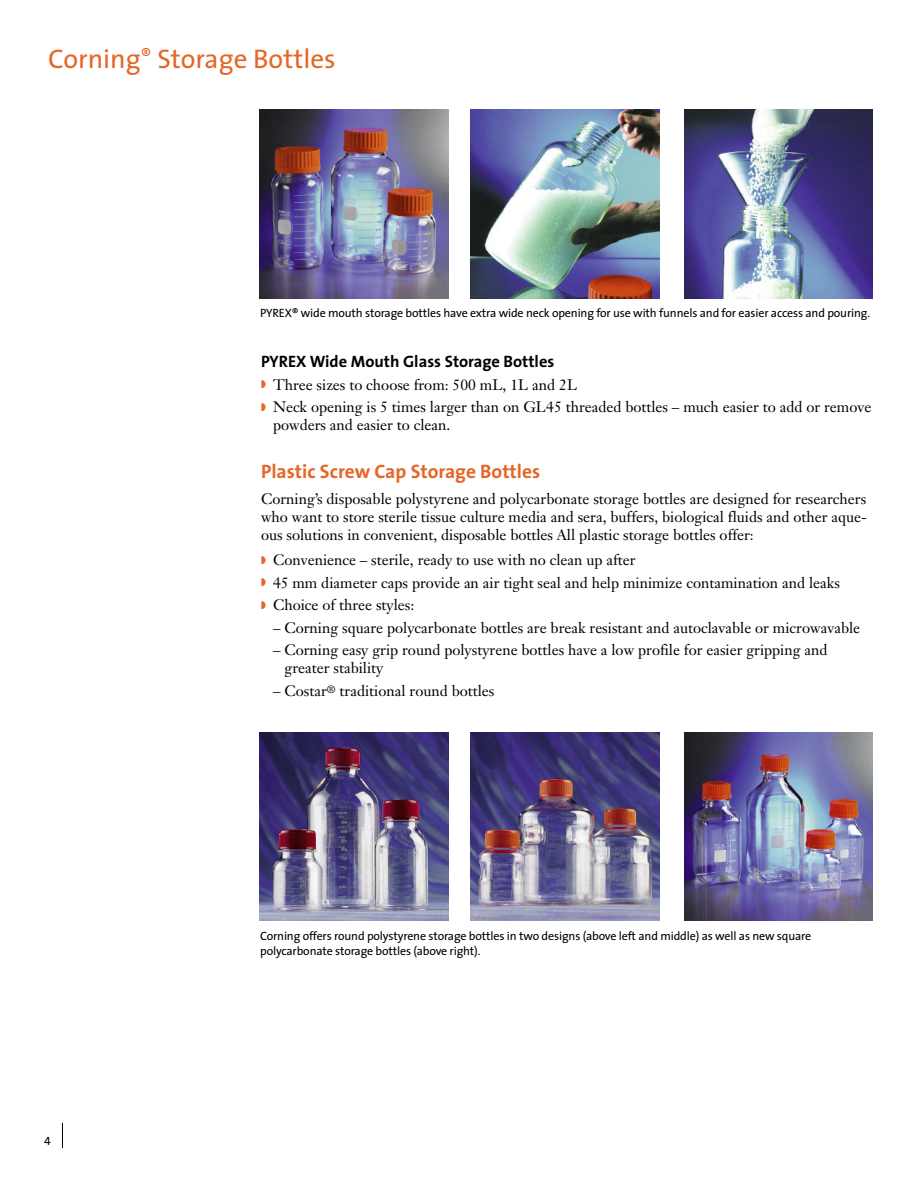
<style>
.page{position:relative;width:918px;height:1188px;background:#fff}
.page>*{position:absolute;margin:0;border:0;box-sizing:border-box;transform-origin:0 0}
.t1{font:27px "The Sans";color:#e56626}
.t2{font:700 19.5px "The Sans";color:#e56626}
.t3{font:700 16.5px "The Sans";color:#000}
.t4{font:15px/22.5px "Janson Text";color:#000}
.t5{font:12px/15px "The Sans";letter-spacing:-.01em;color:#000}
.t6{font:12px "The Sans Expert";color:#000}
.s1{color:#e56626}
</style>
<div class="page">
<svg style="left:62px;top:1123px;width:1px;height:25px"></svg>
<img style="left:259px;top:109px;width:189px;height:189px">
<img style="left:471px;top:109px;width:189px;height:189px">
<img style="left:684px;top:109px;width:189px;height:189px">
<img style="left:259px;top:732px;width:189px;height:189px">
<img style="left:471px;top:733px;width:189px;height:188px">
<img style="left:684px;top:732px;width:189px;height:189px">
<h1 class="t1" style="left:48px;top:49px;width:289px">Corning<sup>®</sup> Storage Bottles</h1>
<p class="t5" style="left:260px;top:307px;width:612px">PYREX® wide mouth storage bottles have extra wide neck opening for use with funnels and for easier access and pouring.</p>
<p class="t3" style="left:261px;top:355px;width:295px">PYREX Wide Mouth Glass Storage Bottles</p>
<p class="t4" style="left:261px;top:375px;width:612px"><span class="s1">◗</span> Three sizes to choose from: 500 mL, 1L and 2L<br><span class="s1">◗</span> Neck opening is 5 times larger than on GL45 threaded bottles – much easier to add or remove</p>
<p class="t4" style="left:273px;top:415px;width:179px">powders and easier to clean.</p>
<h2 class="t2" style="left:261px;top:464px;width:281px">Plastic Screw Cap Storage Bottles</h2>
<p class="t4" style="left:261px;top:491px;width:608px;line-height:18px;text-align:justify">Corning’s disposable polystyrene and polycarbonate storage bottles are designed for researchers who want to store sterile tissue culture media and sera, buffers, biological fluids and other aque&shy;ous solutions in convenient, disposable bottles All plastic storage bottles offer:</p>
<p class="t4" style="left:261px;top:550px;width:580px"><span class="s1">◗</span> Convenience – sterile, ready to use with no clean up after<br><span class="s1">◗</span> 45 mm diameter caps provide an air tight seal and help minimize contamination and leaks <span class="s1">◗</span> Choice of three styles:</p>
<p class="t4" style="left:273px;top:618px;width:589px">– Corning square polycarbonate bottles are break resistant and autoclavable or microwavable</p>
<p class="t4" style="left:285px;top:643px;width:544px;line-height:18px;text-indent:-12px">– Corning easy grip round polystyrene bottles have a low profile for easier gripping and greater stability</p>
<p class="t4" style="left:273px;top:681px;width:223px">– Costar<sup>®</sup> traditional round bottles</p>
<p class="t6" style="left:44px;top:1131px;width:8px">4</p>
<p class="t5" style="left:260px;top:930px;width:553px">Corning offers round polystyrene storage bottles in two designs (above left and middle) as well as new square polycarbonate storage bottles (above right).</p>
</div>
